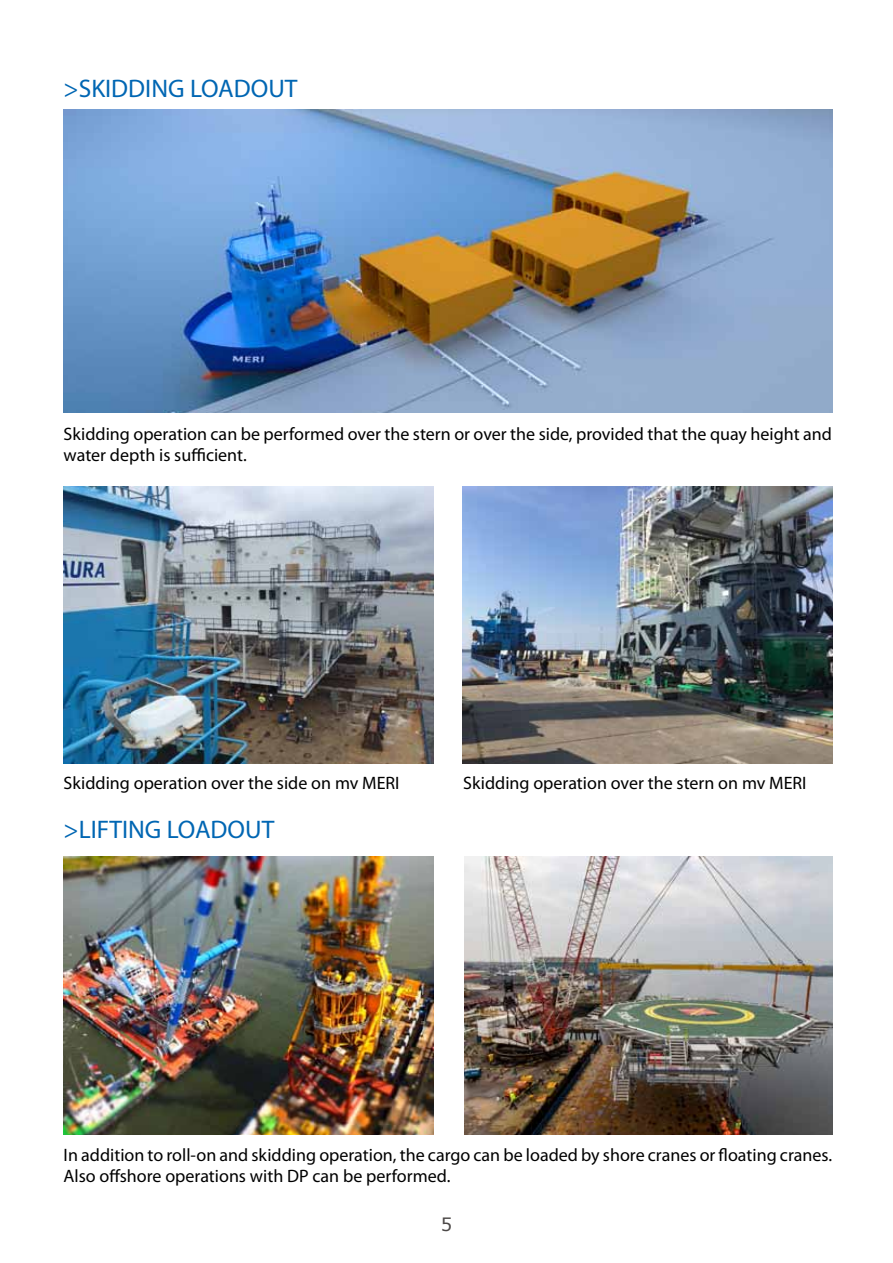
<style>
.page{position:relative;width:893px;height:1263px;background:#fff}
.page>*{position:absolute;margin:0;border:0;box-sizing:border-box;transform-origin:0 0}
.t1{font:25.5px "Myriad Pro";color:#0066b3}
.t2{font:18px/21px "Myriad Pro";color:#000}
.t3{font:18px "Verdana";color:#4c4847}
</style>
<div class="page">
<img style="left:64px;top:109px;width:768px;height:303px">
<img style="left:64px;top:487px;width:370px;height:276px">
<img style="left:462px;top:487px;width:370px;height:276px">
<img style="left:64px;top:857px;width:370px;height:277px">
<img style="left:464px;top:857px;width:368px;height:277px">
<h1 class="t1" style="left:64px;top:72px;width:235px">&gt;SKIDDING LOADOUT</h1>
<p class="t2" style="left:64px;top:423px;width:770px">Skidding operation can be performed over the stern or over the side, provided that the quay height and water depth is sufficient.</p>
<p class="t2" style="left:64px;top:772px;width:337px">Skidding operation over the side on mv MERI</p>
<h1 class="t1" style="left:64px;top:813px;width:212px">&gt;LIFTING LOADOUT</h1>
<p class="t2" style="left:463px;top:772px;width:345px">Skidding operation over the stern on mv MERI</p>
<p class="t2" style="left:64px;top:1144px;width:770px">In addition to roll-on and skidding operation, the cargo can be loaded by shore cranes or floating cranes.<br>Also offshore operations with DP can be performed.</p>
<p class="t3" style="left:441px;top:1211px;width:13px">5</p>
</div>
